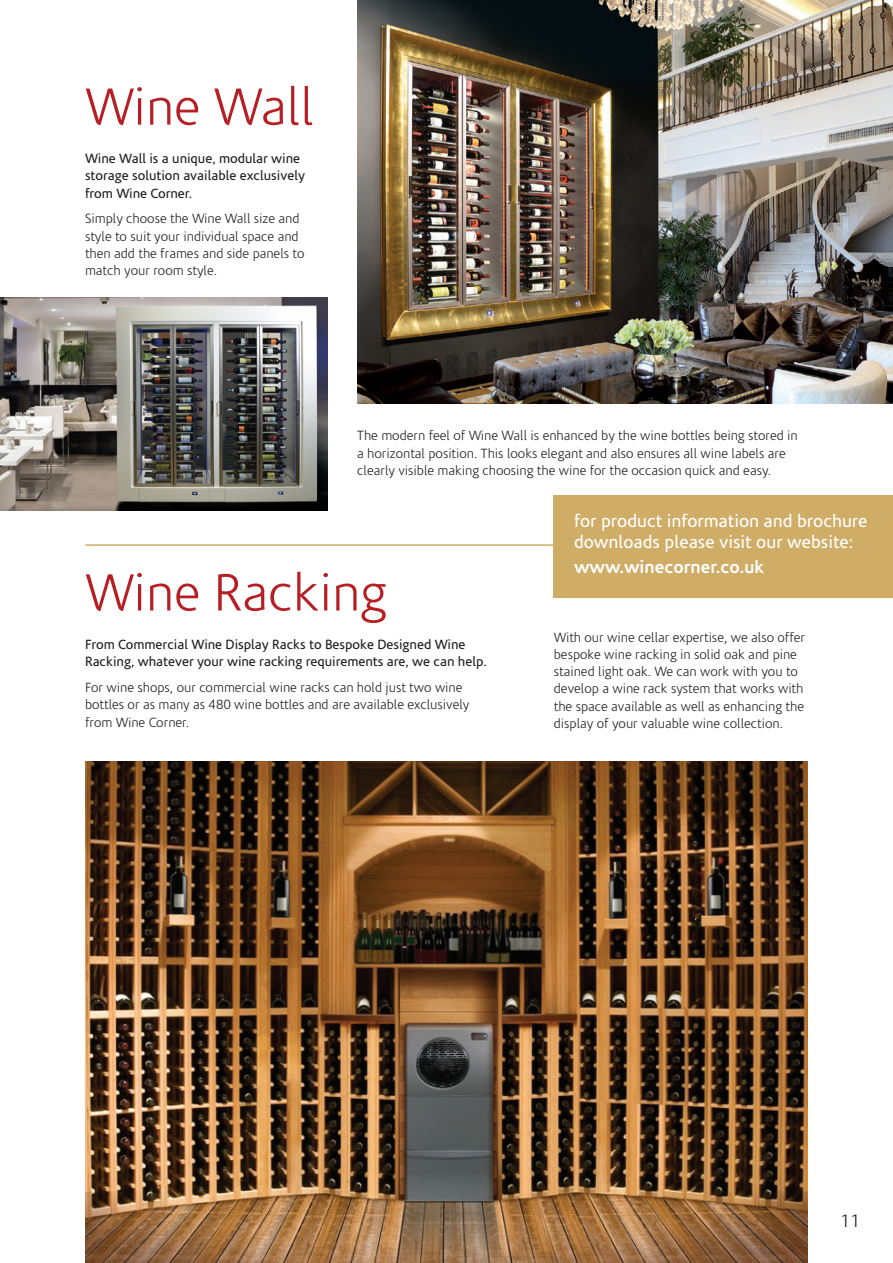
<style>
.page{position:relative;width:893px;height:1263px;background:#fff}
.page>*{position:absolute;margin:0;border:0;box-sizing:border-box;transform-origin:0 0}
.t1{font:300 52.8px "Corisande";color:#b62024}
.t2{font:18px/21px "Corisande";color:#fff}
.t3{font:700 18px "Corisande";color:#fff}
.t4{font:300 18px "Corisande";color:#231f20}
.t5{font:300 13.5px/17.2px "Corisande";color:#231f20}
.t6{font:13.5px/17.2px "Corisande";color:#231f20}
</style>
<div class="page">
<img style="left:85px;top:761px;width:723px;height:502px">
<hr style="left:86px;top:544px;width:721px;height:2px;background:#cfad66">
<img style="left:0;top:298px;width:327px;height:212px">
<img style="left:357px;top:0;width:536px;height:404px">
<div style="left:554px;top:495px;width:339px;height:102px;background:#cfad66"></div>
<p class="t1" style="left:85px;top:79px;width:230px">Wine Wall</p>
<p class="t6" style="left:85px;top:150px;width:221px">Wine Wall is a unique, modular wine storage solution available exclusively from Wine Corner.</p>
<p class="t5" style="left:85px;top:211px;width:221px">Simply choose the Wine Wall size and style to suit your individual space and then add the frames and side panels to match your room style.</p>
<p class="t5" style="left:357px;top:428px;width:442px">The modern feel of Wine Wall is enhanced by the wine bottles being stored in a horizontal position. This looks elegant and also ensures all wine labels are clearly visible making choosing the wine for the occasion quick and easy.</p>
<p class="t1" style="left:85px;top:565px;width:303px">Wine Racking</p>
<p class="t6" style="left:85px;top:636px;width:403px">From Commercial Wine Display Racks to Bespoke Designed Wine<br>Racking, whatever your wine racking requirements are, we can help.</p>
<p class="t5" style="left:85px;top:679px;width:386px">For wine shops, our commercial wine racks can hold just two wine bottles or as many as 480 wine bottles and are available exclusively from Wine Corner.</p>
<p class="t2" style="left:574px;top:511px;width:295px">for product information and brochure downloads please visit our website:</p>
<p class="t3" style="left:574px;top:557px;width:192px">www.winecorner.co.uk</p>
<p class="t5" style="left:554px;top:629px;width:253px">With our wine cellar expertise, we also offer bespoke wine racking in solid oak and pine stained light oak. We can work with you to develop a wine rack system that works with the space available as well as enhancing the display of your valuable wine collection.</p>
<p class="t4" style="left:840px;top:1212px;width:21px">11</p>
</div>
